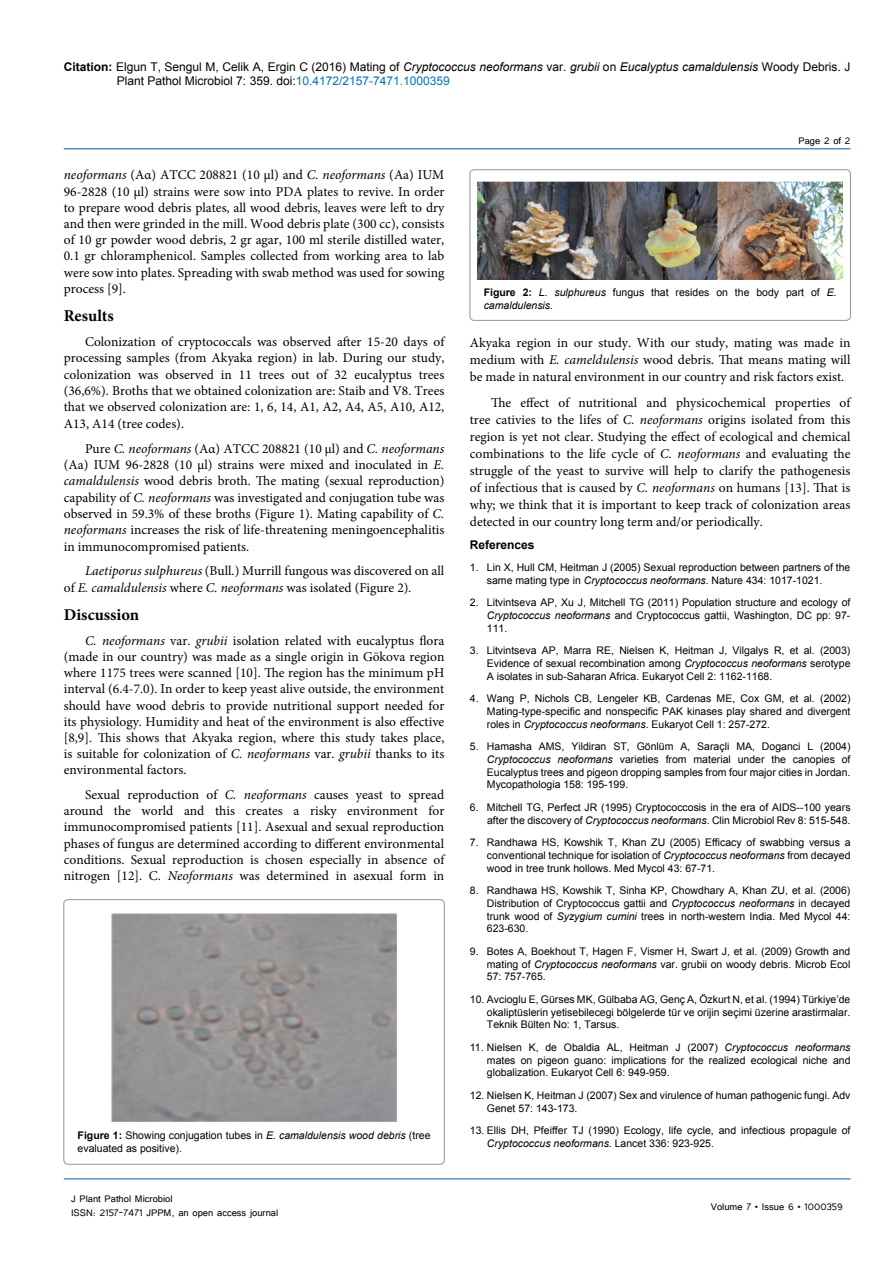
<style>
.page{position:relative;width:893px;height:1263px;background:#fff}
.page>*{position:absolute;margin:0;border:0;box-sizing:border-box;transform-origin:0 0}
.t1{font:700 16.5px "Minion Pro";color:#000}
.t2{font:13.5px/16.2px "Minion Pro";color:#000;text-align:justify}
.t3{font:12px/14.4px "Arial";color:#000}
.t4{font:12px/14.4px "Tunga";color:#000}
.t5{font:700 12px "Arial";color:#000}
.t6{font:10.5px/12.6px "Arial";color:#000;text-align:justify}
.s1{font-weight:700}
.s2{font-style:italic}
.s3{color:#0072bc}
</style>
<div class="page">
<hr style="left:64px;top:148px;width:786px;height:1px;background:#005a96">
<hr style="left:64px;top:1179px;width:786px;height:1px;background:#005a96">
<div style="left:64px;top:899px;width:380px;height:265px;border:1px solid #939598;border-radius:4px"></div>
<img style="left:111px;top:913px;width:286px;height:209px">
<div style="left:470px;top:170px;width:380px;height:150px;border:1px solid #939598;border-radius:4px"></div>
<img style="left:477px;top:181px;width:366px;height:99px">
<p class="t3" style="left:117px;top:60px;width:735px;text-indent:-53px"><span class="s1">Citation:</span> Elgun T, Sengul M, Celik A, Ergin C (2016) Mating of <span class="s2">Cryptococcus neoformans</span> var. <span class="s2">grubii</span> on <span class="s2">Eucalyptus camaldulensis</span> Woody Debris. J<br>Plant Pathol Microbiol 7: 359. doi:<span class="s3">10.4172/2157-7471.1000359</span></p>
<p class="t2" style="left:64px;top:167px;width:382px"><span class="s2">neoformans</span> (Aα) ATCC 208821 (10 μl) and <span class="s2">C. neoformans</span> (Aa) IUM 96-2828 (10 μl) strains were sow into PDA plates to revive. In order to prepare wood debris plates, all wood debris, leaves were left to dry and then were grinded in the mill. Wood debris plate (300 cc), consists of 10 gr powder wood debris, 2 gr agar, 100 ml sterile distilled water, 0.1 gr chloramphenicol. Samples collected from working area to lab were sow into plates. Spreading with swab method was used for sowing process [9].</p>
<p class="t1" style="left:64px;top:304px;width:52px">Results</p>
<p class="t2" style="left:64px;top:333px;width:382px;text-indent:21px">Colonization of cryptococcals was observed after 15-20 days of processing samples (from Akyaka region) in lab. During our study, colonization was observed in 11 trees out of 32 eucalyptus trees (36,6%). Broths that we obtained colonization are: Staib and V8. Trees that we observed colonization are: 1, 6, 14, A1, A2, A4, A5, A10, A12, A13, A14 (tree codes).</p>
<p class="t2" style="left:64px;top:440px;width:382px;text-indent:21px">Pure <span class="s2">C. neoformans</span> (Aα) ATCC 208821 (10 μl) and <span class="s2">C. neoformans </span>(Aa) IUM 96-2828 (10 μl) strains were mixed and inoculated in <span class="s2">E. camaldulensis</span> wood debris broth. The mating (sexual reproduction) capability of <span class="s2">C. neoformans</span> was investigated and conjugation tube was observed in 59.3% of these broths (Figure 1). Mating capability of <span class="s2">C. neoformans</span> increases the risk of life-threatening meningoencephalitis in immunocompromised patients.</p>
<p class="t2" style="left:64px;top:563px;width:382px;text-indent:21px"><span class="s2">Laetiporus sulphureus</span> (Bull.) Murrill fungous was discovered on all of <span class="s2">E. camaldulensis</span> where <span class="s2">C. neoformans</span> was isolated (Figure 2)<span class="s2">.</span></p>
<p class="t1" style="left:64px;top:603px;width:77px">Discussion</p>
<p class="t2" style="left:64px;top:632px;width:382px;text-indent:21px"><span class="s2">C. neoformans</span> var. <span class="s2">grubii</span> isolation related with eucalyptus flora (made in our country) was made as a single origin in Gökova region where 1175 trees were scanned [10]. The region has the minimum pH interval (6.4-7.0). In order to keep yeast alive outside, the environment should have wood debris to provide nutritional support needed for its physiology. Humidity and heat of the environment is also effective [8,9]. This shows that Akyaka region, where this study takes place, is suitable for colonization of <span class="s2">C. neoformans</span> var. <span class="s2">grubii</span> thanks to its environmental factors.</p>
<p class="t2" style="left:64px;top:787px;width:382px;text-indent:21px">Sexual reproduction of <span class="s2">C. neoformans</span> causes yeast to spread around the world and this creates a risky environment for immunocompromised patients [11]. Asexual and sexual reproduction phases of fungus are determined according to different environmental conditions. Sexual reproduction is chosen especially in absence of nitrogen [12]. C. <span class="s2">Neoformans</span> was determined in asexual form in</p>
<p class="t6" style="left:78px;top:1129px;width:354px"><span class="s1">Figure 1:</span> Showing conjugation tubes in <span class="s2">E. camaldulensis wood debris</span> (tree evaluated as positive).</p>
<p class="t4" style="left:71px;top:1190px;width:209px">J Plant Pathol Microbiol<br>ISSN: 2157-7471 JPPM, an open access journal</p>
<p class="t4" style="left:798px;top:133px;width:54px">Page 2 of 2</p>
<p class="t6" style="left:484px;top:286px;width:354px"><span class="s1">Figure 2:</span> <span class="s2">L. sulphureus</span> fungus that resides on the body part of <span class="s2">E. camaldulensis.</span></p>
<p class="t2" style="left:470px;top:334px;width:382px;line-height:17px">Akyaka region in our study. With our study, mating was made in medium with <span class="s2">E. cameldulensis</span> wood debris. That means mating will be made in natural environment in our country and risk factors exist.</p>
<p class="t2" style="left:470px;top:394px;width:382px;line-height:17px;text-indent:21px">The effect of nutritional and physicochemical properties of tree cativies to the lifes of <span class="s2">C. neoformans</span> origins isolated from this region is yet not clear. Studying the effect of ecological and chemical combinations to the life cycle of <span class="s2">C. neoformans</span> and evaluating the struggle of the yeast to survive will help to clarify the pathogenesis of infectious that is caused by <span class="s2">C. neoformans</span> on humans [13]. That is why; we think that it is important to keep track of colonization areas detected in our country long term and/or periodically.</p>
<p class="t5" style="left:470px;top:537px;width:66px">References</p>
<p class="t6" style="left:487px;top:561px;width:365px;text-indent:-17px">1. Lin X, Hull CM, Heitman J (2005) Sexual reproduction between partners of the same mating type in <span class="s2">Cryptococcus neoformans</span>. Nature 434: 1017-1021.</p>
<p class="t6" style="left:487px;top:596px;width:365px;text-indent:-17px">2. Litvintseva AP, Xu J, Mitchell TG (2011) Population structure and ecology of <span class="s2">Cryptococcus neoformans</span> and Cryptococcus gattii, Washington, DC pp: 97- 111.</p>
<p class="t6" style="left:487px;top:644px;width:365px;text-indent:-17px">3. Litvintseva AP, Marra RE, Nielsen K, Heitman J, Vilgalys R, et al. (2003)<br>Evidence of sexual recombination among <span class="s2">Cryptococcus neoformans</span> serotype A isolates in sub-Saharan Africa. Eukaryot Cell 2: 1162-1168.</p>
<p class="t6" style="left:487px;top:692px;width:365px;text-indent:-17px">4. Wang P, Nichols CB, Lengeler KB, Cardenas ME, Cox GM, et al. (2002)<br>Mating-type-specific and nonspecific PAK kinases play shared and divergent roles in <span class="s2">Cryptococcus neoformans</span>. Eukaryot Cell 1: 257-272.</p>
<p class="t6" style="left:487px;top:740px;width:365px;text-indent:-17px">5. Hamasha AMS, Yildiran ST, Gönlüm A, Saraçli MA, Doganci L (2004)<br><span class="s2">Cryptococcus neoformans</span> varieties from material under the canopies of Eucalyptus trees and pigeon dropping samples from four major cities in Jordan.<br>Mycopathologia 158: 195-199.</p>
<p class="t6" style="left:470px;top:801px;width:382px;text-align:right">6. Mitchell TG, Perfect JR (1995) Cryptococcosis in the era of AIDS--100 years after the discovery of <span class="s2">Cryptococcus neoformans</span>. Clin Microbiol Rev 8: 515-548.</p>
<p class="t6" style="left:487px;top:836px;width:365px;text-indent:-17px">7. Randhawa HS, Kowshik T, Khan ZU (2005) Efficacy of swabbing versus a conventional technique for isolation of <span class="s2">Cryptococcus neoformans</span> from decayed wood in tree trunk hollows. Med Mycol 43: 67-71.</p>
<p class="t6" style="left:487px;top:884px;width:365px;text-indent:-17px">8. Randhawa HS, Kowshik T, Sinha KP, Chowdhary A, Khan ZU, et al. (2006)<br>Distribution of Cryptococcus gattii and <span class="s2">Cryptococcus neoformans</span> in decayed trunk wood of <span class="s2">Syzygium cumini</span> trees in north-western India. Med Mycol 44:<br>623-630.</p>
<p class="t6" style="left:487px;top:945px;width:365px;text-indent:-17px">9. Botes A, Boekhout T, Hagen F, Vismer H, Swart J, et al. (2009) Growth and mating of <span class="s2">Cryptococcus neoformans</span> var. grubii on woody debris. Microb Ecol 57: 757-765.</p>
<p class="t6" style="left:487px;top:993px;width:365px;text-indent:-17px">10. Avcioglu E, Gürses MK, Gülbaba AG, Genç A, Özkurt N, et al. (1994) Türkiye’de okaliptüslerin yetisebilecegi bölgelerde tür ve orijin seçimi üzerine arastirmalar.<br>Teknik Bülten No: 1, Tarsus.</p>
<p class="t6" style="left:487px;top:1041px;width:365px;text-indent:-17px">11. Nielsen K, de Obaldia AL, Heitman J (2007) <span class="s2">Cryptococcus neoformans </span>mates on pigeon guano: implications for the realized ecological niche and globalization. Eukaryot Cell 6: 949-959.</p>
<p class="t6" style="left:487px;top:1089px;width:365px;text-indent:-17px">12. Nielsen K, Heitman J (2007) Sex and virulence of human pathogenic fungi. Adv<br>Genet 57: 143-173.</p>
<p class="t6" style="left:487px;top:1124px;width:365px;text-indent:-17px">13. Ellis DH, Pfeiffer TJ (1990) Ecology, life cycle, and infectious propagule of<br><span class="s2">Cryptococcus neoformans</span>. Lancet 336: 923-925.</p>
<p class="t4" style="left:711px;top:1199px;width:134px">Volume 7 • Issue 6 • 1000359</p>
</div>
